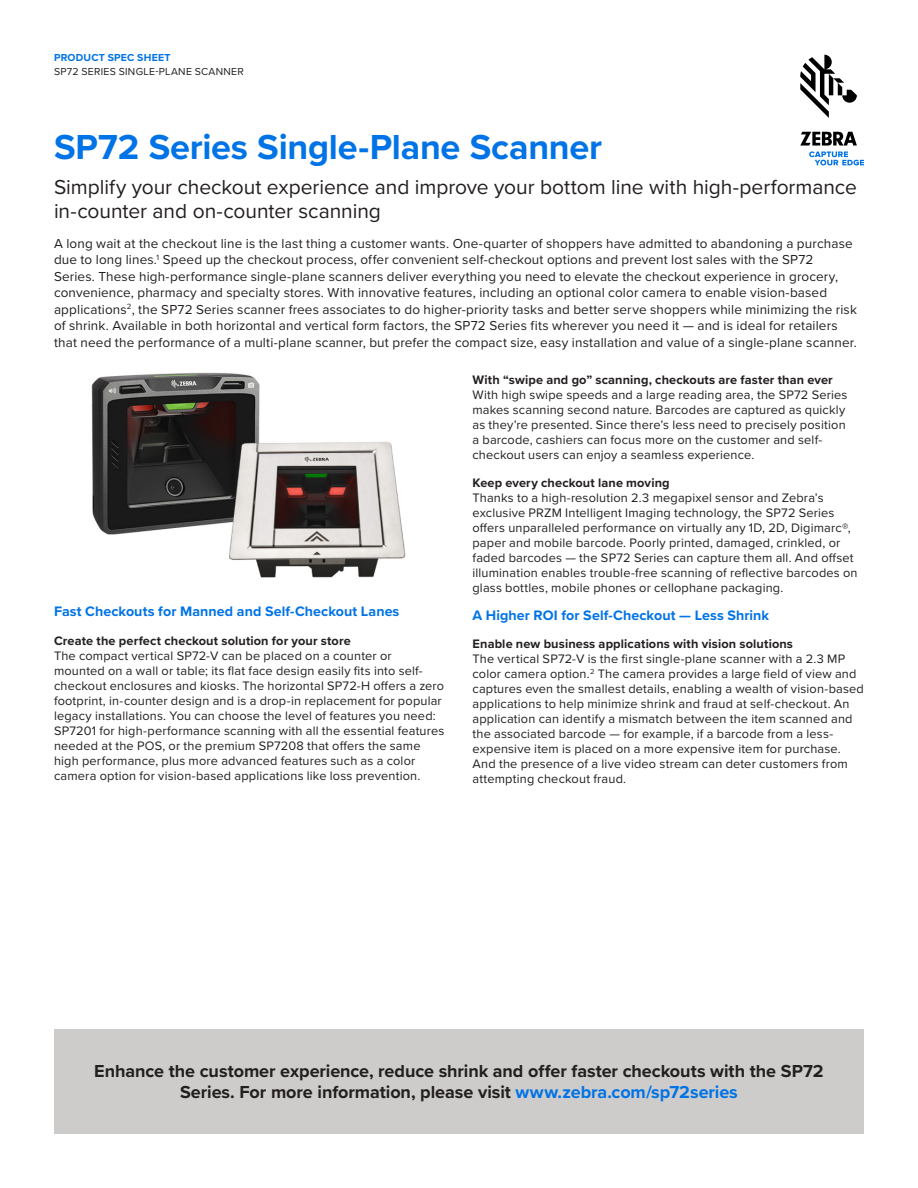
<style>
.page{position:relative;width:918px;height:1188px;background:#fff}
.page>*{position:absolute;margin:0;border:0;box-sizing:border-box;transform-origin:0 0}
.Heading-1-Cover{font:700 36px "Proxima Nova";color:#0073e6}
.Subhead-1-Cover{font:21px/24px "Proxima Nova";letter-spacing:-.005em;color:#231f20}
.CTA-Market_Statement{font:700 18px/21px "Proxima Nova";color:#231f20;text-align:center}
.Heading-2_Interior_B{font:700 14.25px "Proxima Nova";letter-spacing:.005em;color:#0073e6}
.Introduction-Cover{font:13.5px/16.5px "Proxima Nova";letter-spacing:.01em;color:#231f20}
.Body{font:12.75px/15px "Proxima Nova";letter-spacing:.015em;color:#231f20}
.Heading-3_Interior_B{font:700 12.75px "Proxima Nova";letter-spacing:.01em;color:#231f20}
.Zebra_Product_Descri{font:10.5px "Proxima Nova";letter-spacing:.025em;color:#231f20}
.Collateral_Type{font:700 10.5px "Proxima Nova";letter-spacing:.02em;color:#0073e6}
.s1{color:#0073e6}
</style>
<div class="page">
<img style="left:91px;top:372px;width:315px;height:206px">
<div style="left:54px;top:1029px;width:810px;height:104px;background:#ceccca"></div>
<svg style="left:800px;top:55px;width:57px;height:63px"></svg>
<svg style="left:800px;top:132px;width:64px;height:33px"></svg>
<p class="Collateral_Type" style="left:54px;top:50px;width:118px">PRODUCT SPEC SHEET</p>
<p class="Zebra_Product_Descri" style="left:54px;top:64px;width:191px">SP72 SERIES SINGLE-PLANE SCANNER</p>
<p class="Heading-1-Cover" style="left:54px;top:120px;width:550px">SP72 Series Single-Plane Scanner</p>
<p class="Subhead-1-Cover" style="left:54px;top:174px;width:804px">Simplify your checkout experience and improve your bottom line with high-performance in-counter and on-counter scanning</p>
<p class="Introduction-Cover" style="left:54px;top:234px;width:804px">A long wait at the checkout line is the last thing a customer wants. One-quarter of shoppers have admitted to abandoning a purchase due to long lines.<sup>1</sup> Speed up the checkout process, offer convenient self-checkout options and prevent lost sales with the SP72<br>Series. These high-performance single-plane scanners deliver everything you need to elevate the checkout experience in grocery, convenience, pharmacy and specialty stores. With innovative features, including an optional color camera to enable vision-based applications<sup>2</sup>, the SP72 Series scanner frees associates to do higher-priority tasks and better serve shoppers while minimizing the risk of shrink. Available in both horizontal and vertical form factors, the SP72 Series fits wherever you need it — and is ideal for retailers that need the performance of a multi-plane scanner, but prefer the compact size, easy installation and value of a single-plane scanner.</p>
<p class="Heading-2_Interior_B" style="left:54px;top:601px;width:347px">Fast Checkouts for Manned and Self-Checkout Lanes</p>
<p class="Heading-3_Interior_B" style="left:54px;top:631px;width:298px">Create the perfect checkout solution for your store</p>
<p class="Body" style="left:54px;top:647px;width:392px">The compact vertical SP72-V can be placed on a counter or mounted on a wall or table; its flat face design easily fits into self&shy;checkout enclosures and kiosks. The horizontal SP72-H offers a zero footprint, in-counter design and is a drop-in replacement for popular legacy installations. You can choose the level of features you need:<br>SP7201 for high-performance scanning with all the essential features needed at the POS, or the premium SP7208 that offers the same high performance, plus more advanced features such as a color camera option for vision-based applications like loss prevention.</p>
<p class="Heading-3_Interior_B" style="left:472px;top:370px;width:362px">With “swipe and go” scanning, checkouts are faster than ever</p>
<p class="Body" style="left:472px;top:386px;width:376px">With high swipe speeds and a large reading area, the SP72 Series makes scanning second nature. Barcodes are captured as quickly as they’re presented. Since there’s less need to precisely position a barcode, cashiers can focus more on the customer and self&shy;checkout users can enjoy a seamless experience.</p>
<p class="Heading-3_Interior_B" style="left:472px;top:473px;width:199px">Keep every checkout lane moving</p>
<p class="Body" style="left:472px;top:490px;width:387px">Thanks to a high-resolution 2.3 megapixel sensor and Zebra’s exclusive PRZM Intelligent Imaging technology, the SP72 Series offers unparalleled performance on virtually any 1D, 2D, Digimarc®, paper and mobile barcode. Poorly printed, damaged, crinkled, or faded barcodes — the SP72 Series can capture them all. And offset illumination enables trouble-free scanning of reflective barcodes on glass bottles, mobile phones or cellophane packaging.</p>
<p class="Heading-2_Interior_B" style="left:472px;top:604px;width:298px">A Higher ROI for Self-Checkout — Less Shrink</p>
<p class="Heading-3_Interior_B" style="left:472px;top:634px;width:322px">Enable new business applications with vision solutions</p>
<p class="Body" style="left:472px;top:651px;width:393px">The vertical SP72-V is the first single-plane scanner with a 2.3 MP color camera option.<sup>2</sup> The camera provides a large field of view and captures even the smallest details, enabling a wealth of vision-based applications to help minimize shrink and fraud at self-checkout. An application can identify a mismatch between the item scanned and the associated barcode — for example, if a barcode from a less&shy;expensive item is placed on a more expensive item for purchase.<br>And the presence of a live video stream can deter customers from attempting checkout fraud.</p>
<p class="CTA-Market_Statement" style="left:94px;top:1060px;width:731px">Enhance the customer experience, reduce shrink and offer faster checkouts with the SP72<br>Series. For more information, please visit <span class="s1">www.zebra.com/sp72series</span></p>
</div>
